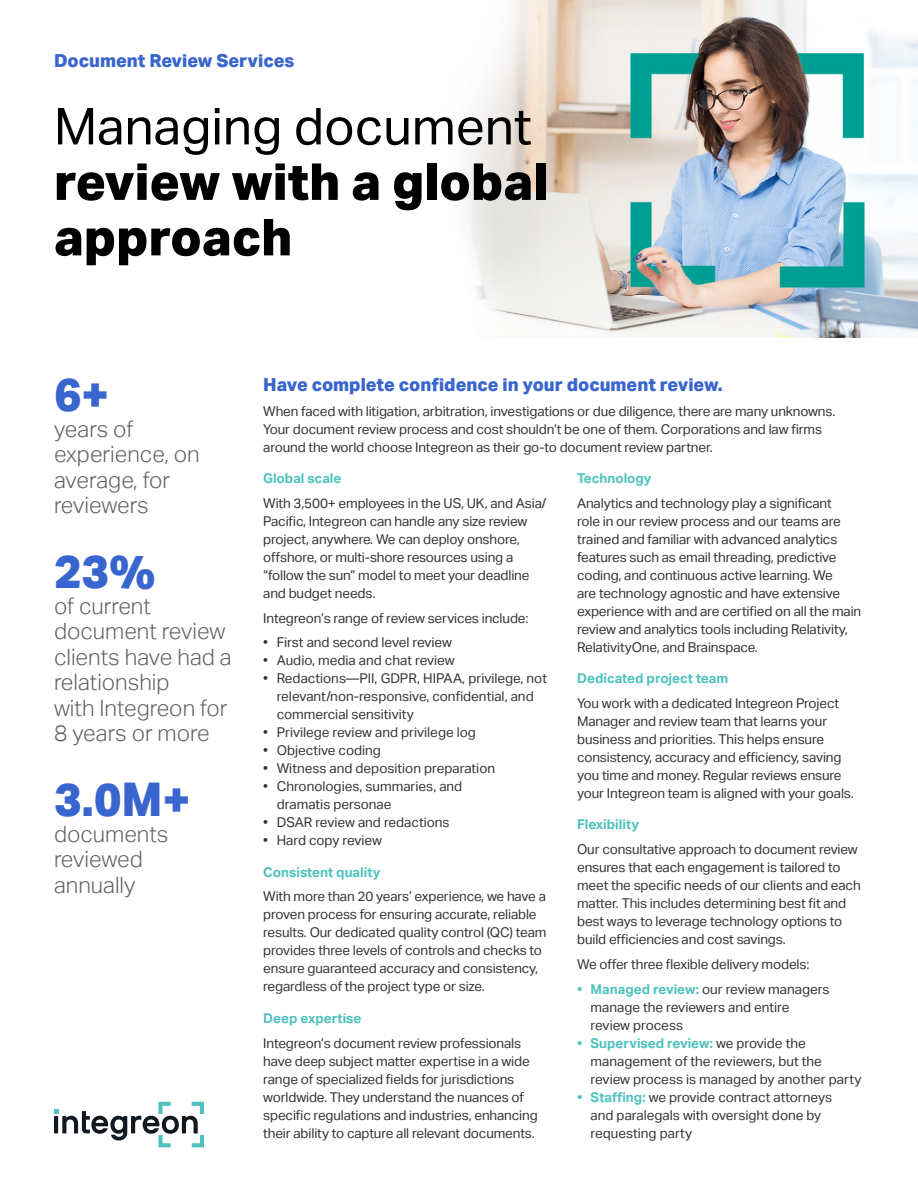
<style>
.page{position:relative;width:918px;height:1188px;background:#fff}
.page>*{position:absolute;margin:0;border:0;box-sizing:border-box;transform-origin:0 0}
.t1{font:800 51px/55.5px "Aktiv Grotesk";color:#000}
.t2{font:51px "Aktiv Grotesk";color:#000}
.t3{font:800 46.5px "Aktiv Grotesk";color:#3965ce}
.t4{font:300 22.5px/25.5px "Aktiv Grotesk";color:#616161}
.t5{font:800 18px "Aktiv Grotesk";color:#3965ce}
.t6{font:13.5px/18px "Aktiv Grotesk";letter-spacing:-.01em;color:#333}
.t7{font:700 13.5px "Aktiv Grotesk";color:#4dc2bf}
.s1{font-weight:700;color:#4dc2bf}
</style>
<div class="page">
<svg style="left:54px;top:1102px;width:150px;height:45px"></svg>
<hr style="left:54px;top:1116px;width:4px;height:17px;background:#111820">
<img style="left:465px;top:0;width:453px;height:338px">
<h3 class="t5" style="left:54px;top:50px;width:242px">Document Review Services</h3>
<h1 class="t2" style="left:54px;top:97px;width:479px">Managing document</h1>
<h1 class="t1" style="left:54px;top:155px;width:496px">review with a global approach</h1>
<h2 class="t3" style="left:54px;top:368px;width:57px">6+</h2>
<h3 class="t4" style="left:54px;top:416px;width:147px">years of experience, on average, for reviewers</h3>
<h2 class="t3" style="left:54px;top:545px;width:103px">23%</h2>
<h3 class="t4" style="left:54px;top:593px;width:179px">of current document review clients have had a relationship<br>with Integreon for<br>8 years or more</h3>
<h2 class="t3" style="left:54px;top:773px;width:138px">3.0M+</h2>
<h3 class="t4" style="left:54px;top:821px;width:116px">documents reviewed annually</h3>
<h3 class="t5" style="left:263px;top:374px;width:461px">Have complete confidence in your document review.</h3>
<p class="t6" style="left:263px;top:402px;width:574px">When faced with litigation, arbitration, investigations or due diligence, there are many unknowns.<br>Your document review process and cost shouldn’t be one of them. Corporations and law firms around the world choose Integreon as their go-to document review partner.</p>
<p class="t7" style="left:263px;top:471px;width:80px">Global scale</p>
<p class="t6" style="left:263px;top:494px;width:285px">With 3,500+ employees in the US, UK, and Asia/ Pacific, Integreon can handle any size review project, anywhere. We can deploy onshore, offshore, or multi-shore resources using a “follow the sun” model to meet your deadline and budget needs.</p>
<p class="t6" style="left:263px;top:609px;width:267px">Integreon’s range of review services include:</p>
<p class="t6" style="left:263px;top:634px;width:190px">• First and second level review</p>
<p class="t6" style="left:263px;top:652px;width:193px">• Audio, media and chat review</p>
<p class="t6" style="left:277px;top:670px;width:272px;text-indent:-14px">• Redactions—PII, GDPR, HIPAA, privilege, not relevant/non-responsive, confidential, and commercial sensitivity</p>
<p class="t6" style="left:263px;top:724px;width:214px">• Privilege review and privilege log</p>
<p class="t6" style="left:263px;top:742px;width:119px">• Objective coding</p>
<p class="t6" style="left:263px;top:760px;width:233px">• Witness and deposition preparation</p>
<p class="t6" style="left:277px;top:778px;width:187px;text-indent:-14px">• Chronologies, summaries, and dramatis personae</p>
<p class="t6" style="left:263px;top:814px;width:188px">• DSAR review and redactions</p>
<p class="t6" style="left:263px;top:832px;width:120px">• Hard copy review</p>
<p class="t7" style="left:263px;top:864px;width:119px">Consistent quality</p>
<p class="t6" style="left:263px;top:888px;width:285px">With more than 20 years’ experience, we have a proven process for ensuring accurate, reliable results. Our dedicated quality control (QC) team provides three levels of controls and checks to ensure guaranteed accuracy and consistency, regardless of the project type or size.</p>
<p class="t7" style="left:263px;top:1010px;width:100px">Deep expertise</p>
<p class="t6" style="left:263px;top:1034px;width:276px">Integreon’s document review professionals have deep subject matter expertise in a wide range of specialized fields for jurisdictions worldwide. They understand the nuances of specific regulations and industries, enhancing their ability to capture all relevant documents.</p>
<p class="t7" style="left:577px;top:470px;width:76px">Technology</p>
<p class="t6" style="left:577px;top:494px;width:286px">Analytics and technology play a significant<br>role in our review process and our teams are trained and familiar with advanced analytics features such as email threading, predictive coding, and continuous active learning. We<br>are technology agnostic and have extensive experience with and are certified on all the main review and analytics tools including Relativity, RelativityOne, and Brainspace.</p>
<p class="t7" style="left:577px;top:671px;width:153px">Dedicated project team</p>
<p class="t6" style="left:577px;top:694px;width:278px">You work with a dedicated Integreon Project Manager and review team that learns your business and priorities. This helps ensure consistency, accuracy and efficiency, saving you time and money. Regular reviews ensure your Integreon team is aligned with your goals.</p>
<p class="t7" style="left:577px;top:817px;width:64px">Flexibility</p>
<p class="t6" style="left:577px;top:840px;width:285px">Our consultative approach to document review ensures that each engagement is tailored to meet the specific needs of our clients and each matter. This includes determining best fit and best ways to leverage technology options to build efficiencies and cost savings.</p>
<p class="t6" style="left:577px;top:955px;width:234px">We offer three flexible delivery models:</p>
<p class="t6" style="left:591px;top:980px;width:241px;text-indent:-14px"><span class="s1">• Managed review:</span> our review managers manage the reviewers and entire review process</p>
<p class="t6" style="left:591px;top:1034px;width:272px;text-indent:-14px"><span class="s1">• Supervised review:</span> we provide the management of the reviewers, but the review process is managed by another party</p>
<p class="t6" style="left:591px;top:1088px;width:243px;text-indent:-14px"><span class="s1">• Staffing:</span> we provide contract attorneys and paralegals with oversight done by requesting party</p>
</div>
